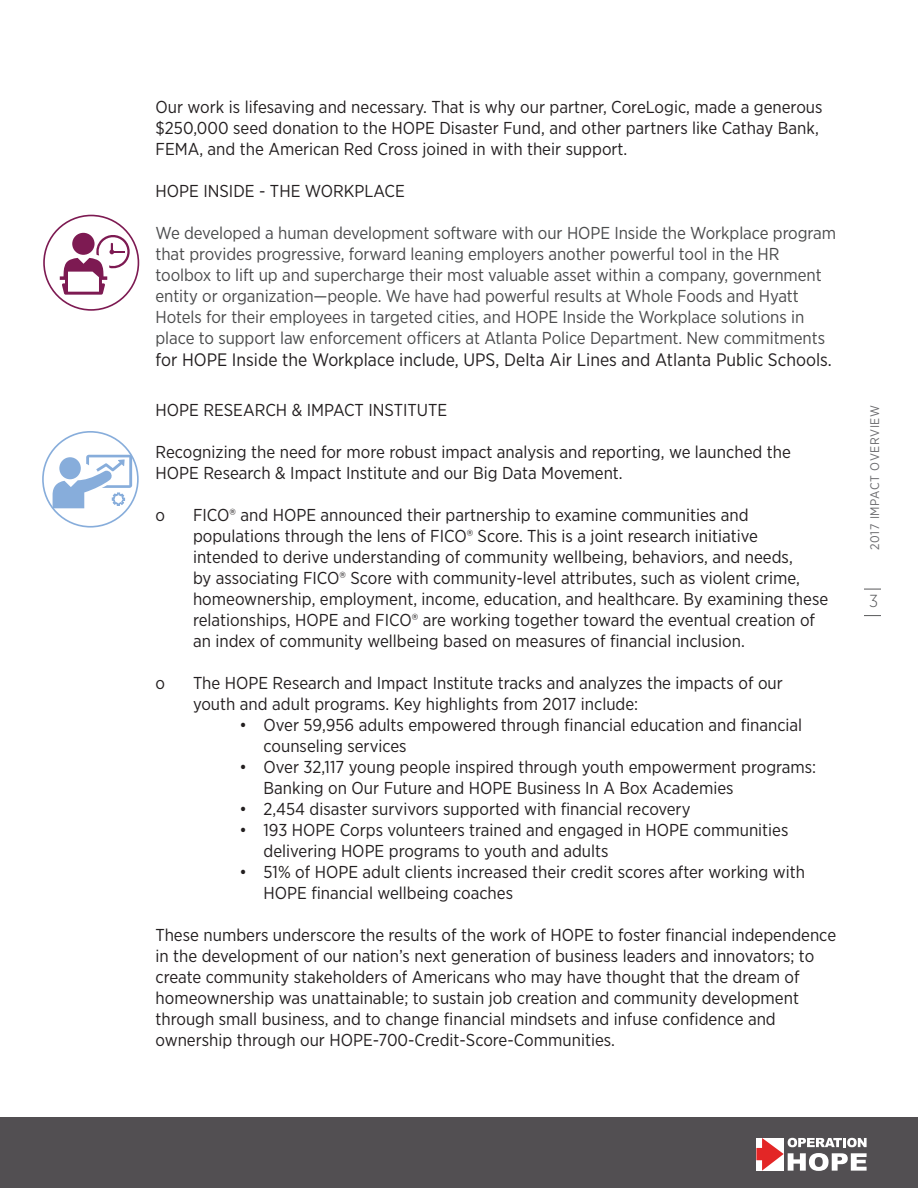
<style>
.page{position:relative;width:918px;height:1188px;background:#fff}
.page>*{position:absolute;margin:0;border:0;box-sizing:border-box;transform-origin:0 0}
.t1{font:18px "Gotham Narrow";color:#231f20}
.t2{font:300 17.4px "Gotham Narrow";color:#57585a}
.t3{font:17.25px/21px "Gotham Narrow";color:#231f20}
.t4{font:17.25px/21px "Gotham Narrow";letter-spacing:-.005em;color:#4b4c4d}
.t5{font:12.45px "Gotham Narrow";letter-spacing:.05em;color:#6b6b6e}
</style>
<div class="page">
<svg style="left:864px;top:589px;width:17px;height:1px"></svg>
<svg style="left:864px;top:615px;width:17px;height:1px"></svg>
<div style="left:0;top:1118px;width:918px;height:70px;background:#524f52"></div>
<svg style="left:756px;top:1138px;width:111px;height:33px"></svg>
<svg style="left:43px;top:215px;width:96px;height:96px"></svg>
<svg style="left:42px;top:431px;width:97px;height:97px"></svg>
<p class="t3" style="left:156px;top:96px;width:669px">Our work is lifesaving and necessary. That is why our partner, CoreLogic, made a generous $250,000 seed donation to the HOPE Disaster Fund, and other partners like Cathay Bank,<br>FEMA, and the American Red Cross joined in with their support.</p>
<p class="t3" style="left:156px;top:180px;width:251px">HOPE INSIDE - THE WORKPLACE</p>
<p class="t4" style="left:156px;top:222px;width:682px">We developed a human development software with our HOPE Inside the Workplace program that provides progressive, forward leaning employers another powerful tool in the HR toolbox to lift up and supercharge their most valuable asset within a company, government entity or organization—people. We have had powerful results at Whole Foods and Hyatt Hotels for their employees in targeted cities, and HOPE Inside the Workplace solutions in place to support law enforcement officers at Atlanta Police Department. New commitments</p>
<p class="t1" style="left:156px;top:348px;width:678px">for HOPE Inside the Workplace include, UPS, Delta Air Lines and Atlanta Public Schools.</p>
<p class="t3" style="left:156px;top:399px;width:293px">HOPE RESEARCH &amp; IMPACT INSTITUTE</p>
<p class="t3" style="left:156px;top:441px;width:637px">Recognizing the need for more robust impact analysis and reporting, we launched the<br>HOPE Research &amp; Impact Institute and our Big Data Movement.</p>
<p class="t3" style="left:156px;top:504px;width:11px">o</p>
<p class="t3" style="left:193px;top:504px;width:637px">FICO® and HOPE announced their partnership to examine communities and populations through the lens of FICO® Score. This is a joint research initiative<br>intended to derive understanding of community wellbeing, behaviors, and needs,<br>by associating FICO® Score with community-level attributes, such as violent crime, homeownership, employment, income, education, and healthcare. By examining these relationships, HOPE and FICO® are working together toward the eventual creation of an index of community wellbeing based on measures of financial inclusion.</p>
<p class="t3" style="left:156px;top:672px;width:11px">o</p>
<p class="t3" style="left:193px;top:672px;width:591px">The HOPE Research and Impact Institute tracks and analyzes the impacts of our youth and adult programs. Key highlights from 2017 include:</p>
<p class="t3" style="left:264px;top:714px;width:540px;text-indent:-24px">• Over 59,956 adults empowered through financial education and financial counseling services</p>
<p class="t3" style="left:264px;top:756px;width:554px;text-indent:-24px">• Over 32,117 young people inspired through youth empowerment programs:<br>Banking on Our Future and HOPE Business In A Box Academies</p>
<p class="t3" style="left:240px;top:798px;width:453px">• 2,454 disaster survivors supported with financial recovery</p>
<p class="t3" style="left:264px;top:819px;width:526px;text-indent:-24px">• 193 HOPE Corps volunteers trained and engaged in HOPE communities delivering HOPE programs to youth and adults</p>
<p class="t3" style="left:264px;top:861px;width:543px;text-indent:-24px">• 51% of HOPE adult clients increased their credit scores after working with<br>HOPE financial wellbeing coaches</p>
<p class="t3" style="left:156px;top:924px;width:682px">These numbers underscore the results of the work of HOPE to foster financial independence in the development of our nation’s next generation of business leaders and innovators; to create community stakeholders of Americans who may have thought that the dream of homeownership was unattainable; to sustain job creation and community development through small business, and to change financial mindsets and infuse confidence and ownership through our HOPE-700-Credit-Score-Communities.</p>
<p class="t5" style="left:867px;top:550px;width:147px;rotate:-90deg">2017 IMPACT OVERVIEW</p>
<p class="t2" style="left:869px;top:591px;width:10px">3</p>
</div>
